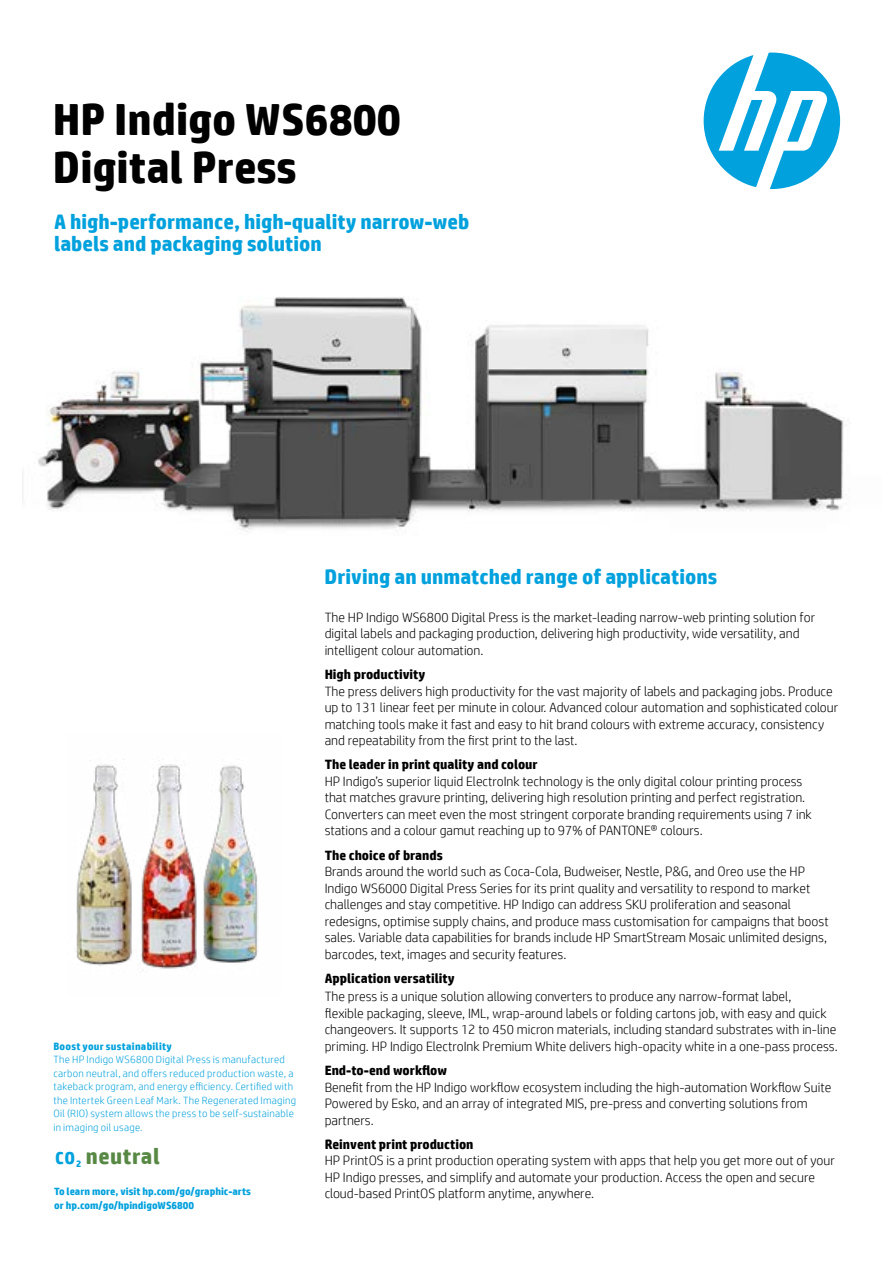
<style>
.page{position:relative;width:893px;height:1263px;background:#fff}
.page>*{position:absolute;margin:0;border:0;box-sizing:border-box;transform-origin:0 0}
.t1{font:700 45px/48px "HP Simplified";color:#000}
.t2{font:700 22.35px "HP Simplified";letter-spacing:.02em;color:#578844}
.t3{font:700 21px/22.5px "HP Simplified";color:#00a1dd}
.t4{font:700 17.4px "HP Simplified";color:#00a1dd}
.t5{font:300 13.5px/16.5px "HP Simplified";color:#000}
.t6{font:700 13.5px "HP Simplified";color:#000}
.t7{font:300 10.5px/13.5px "HP Simplified";letter-spacing:.025em;color:#00a1dd}
.t8{font:700 10.5px/13.5px "HP Simplified";color:#00a1dd}
.t9{font:700 10.5px "HP Simplified";letter-spacing:.025em;color:#00a1dd}
</style>
<div class="page">
<img style="left:38px;top:296px;width:812px;height:236px">
<svg style="left:704px;top:53px;width:136px;height:136px"></svg>
<img style="left:76px;top:759px;width:182px;height:212px">
<h1 class="t1" style="left:53px;top:95px;width:350px">HP Indigo WS6800<br>Digital Press</h1>
<h3 class="t3" style="left:54px;top:210px;width:417px">A high-performance, high-quality narrow-web labels and packaging solution</h3>
<p class="t9" style="left:53px;top:1040px;width:120px">Boost your sustainability</p>
<p class="t7" style="left:53px;top:1053px;width:244px">The HP Indigo WS6800 Digital Press is manufactured carbon neutral, and offers reduced production waste, a takeback program, and energy efficiency. Certified with the Intertek Green Leaf Mark. The Regenerated Imaging Oil (RIO) system allows the press to be self-sustainable in imaging oil usage.</p>
<p class="t4" style="left:55px;top:1148px;width:28px">CO<sub>2</sub></p>
<h2 class="t2" style="left:86px;top:1143px;width:75px">neutral</h2>
<p class="t8" style="left:54px;top:1185px;width:198px">To learn more, visit hp.com/go/graphic-arts or hp.com/go/hpindigoWS6800</p>
<h3 class="t3" style="left:325px;top:565px;width:394px">Driving an unmatched range of applications</h3>
<p class="t5" style="left:325px;top:608px;width:492px">The HP Indigo WS6800 Digital Press is the market-leading narrow-web printing solution for digital labels and packaging production, delivering high productivity, wide versatility, and intelligent colour automation.</p>
<p class="t6" style="left:325px;top:666px;width:102px">High productivity</p>
<p class="t5" style="left:325px;top:682px;width:515px">The press delivers high productivity for the vast majority of labels and packaging jobs. Produce up to 131 linear feet per minute in colour. Advanced colour automation and sophisticated colour matching tools make it fast and easy to hit brand colours with extreme accuracy, consistency and repeatability from the first print to the last.</p>
<p class="t6" style="left:325px;top:757px;width:214px">The leader in print quality and colour</p>
<p class="t5" style="left:325px;top:773px;width:489px">HP Indigo’s superior liquid ElectroInk technology is the only digital colour printing process that matches gravure printing, delivering high resolution printing and perfect registration.<br>Converters can meet even the most stringent corporate branding requirements using 7 ink stations and a colour gamut reaching up to 97% of PANTONE® colours.</p>
<p class="t6" style="left:325px;top:847px;width:120px">The choice of brands</p>
<p class="t5" style="left:325px;top:863px;width:505px">Brands around the world such as Coca-Cola, Budweiser, Nestle, P&amp;G, and Oreo use the HP Indigo WS6000 Digital Press Series for its print quality and versatility to respond to market challenges and stay competitive. HP Indigo can address SKU proliferation and seasonal redesigns, optimise supply chains, and produce mass customisation for campaigns that boost sales. Variable data capabilities for brands include HP SmartStream Mosaic unlimited designs, barcodes, text, images and security features.</p>
<p class="t6" style="left:325px;top:970px;width:132px">Application versatility</p>
<p class="t5" style="left:325px;top:988px;width:514px">The press is a unique solution allowing converters to produce any narrow-format label,<br>flexible packaging, sleeve, IML, wrap-around labels or folding cartons job, with easy and quick changeovers. It supports 12 to 450 micron materials, including standard substrates with in-line priming. HP Indigo ElectroInk Premium White delivers high-opacity white in a one-pass process.</p>
<p class="t6" style="left:325px;top:1062px;width:124px">End-to-end workflow</p>
<p class="t5" style="left:325px;top:1078px;width:508px">Benefit from the HP Indigo workflow ecosystem including the high-automation Workflow Suite<br>Powered by Esko, and an array of integrated MIS, pre-press and converting solutions from partners.</p>
<p class="t6" style="left:325px;top:1136px;width:150px">Reinvent print production</p>
<p class="t5" style="left:325px;top:1152px;width:512px">HP PrintOS is a print production operating system with apps that help you get more out of your<br>HP Indigo presses, and simplify and automate your production. Access the open and secure cloud-based PrintOS platform anytime, anywhere.</p>
</div>
